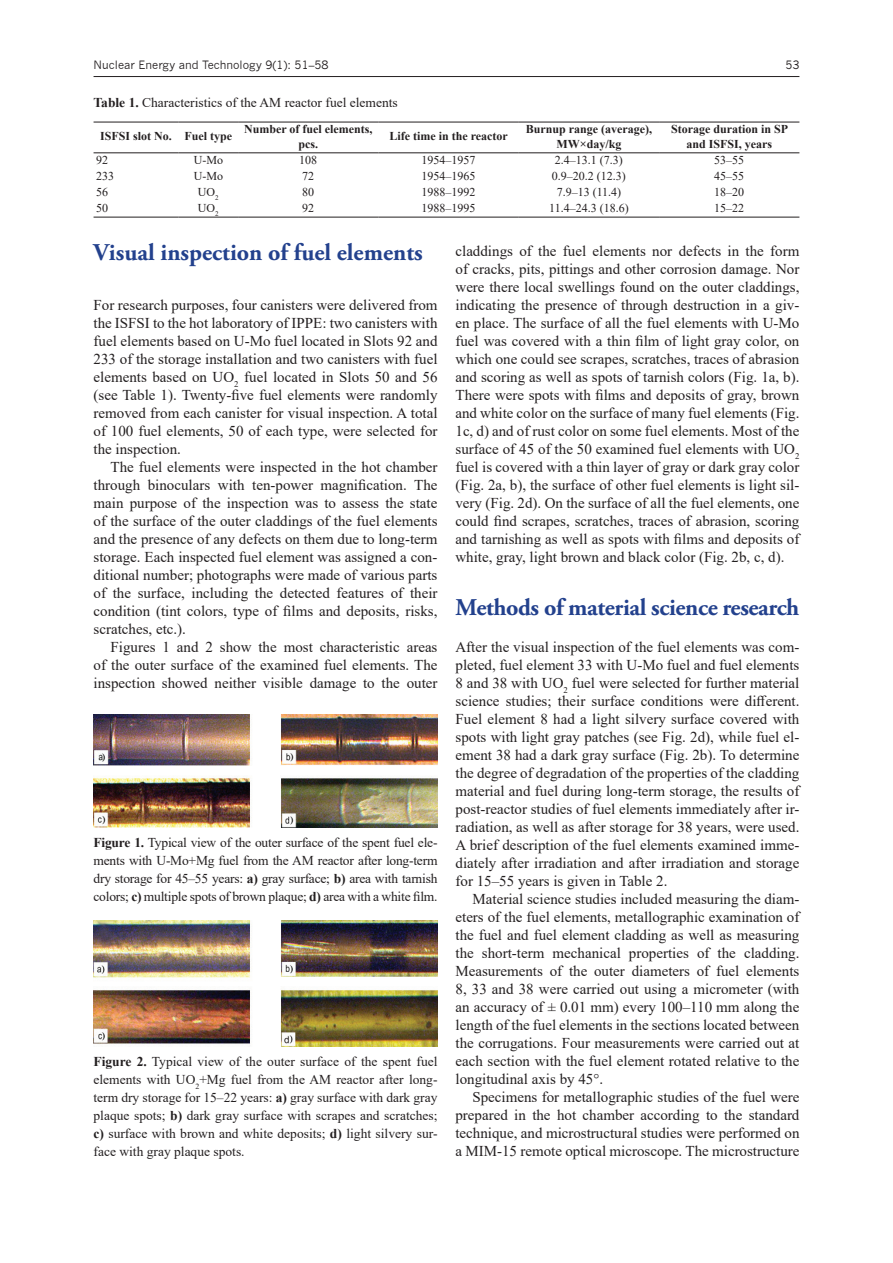
<style>
.page{position:relative;width:893px;height:1263px;background:#fff}
.page>*{position:absolute;margin:0;border:0;box-sizing:border-box;transform-origin:0 0}
.t1{font:700 24px "Adobe Garamond Pro";letter-spacing:-.015em;color:#23418d}
.t2{font:15px/18px "Times New Roman";color:#231f20;text-align:justify}
.t3{font:13.5px/18px "Times New Roman";color:#231f20;text-align:justify}
.t4{font:12px "Times New Roman";color:#231f20}
.t5{font:700 12px/15px "Times New Roman";color:#231f20;text-align:center}
.t6{font:11.25px "News Gothic";color:#231f20}
.s1{font-weight:700}
</style>
<div class="page">
<hr style="left:94px;top:76px;width:705px;height:1px;background:#231f20">
<hr style="left:94px;top:152px;width:85px;height:1px;background:#231f20">
<hr style="left:179px;top:152px;width:59px;height:1px;background:#231f20">
<hr style="left:238px;top:152px;width:140px;height:1px;background:#231f20">
<hr style="left:378px;top:152px;width:141px;height:1px;background:#231f20">
<hr style="left:519px;top:152px;width:140px;height:1px;background:#231f20">
<hr style="left:659px;top:152px;width:140px;height:1px;background:#231f20">
<hr style="left:94px;top:122px;width:85px;height:1px;background:#231f20">
<hr style="left:179px;top:122px;width:59px;height:1px;background:#231f20">
<hr style="left:238px;top:122px;width:140px;height:1px;background:#231f20">
<hr style="left:378px;top:122px;width:141px;height:1px;background:#231f20">
<hr style="left:519px;top:122px;width:140px;height:1px;background:#231f20">
<hr style="left:659px;top:122px;width:140px;height:1px;background:#231f20">
<hr style="left:94px;top:217px;width:85px;height:1px;background:#231f20">
<hr style="left:179px;top:217px;width:59px;height:1px;background:#231f20">
<hr style="left:238px;top:217px;width:140px;height:1px;background:#231f20">
<hr style="left:378px;top:217px;width:141px;height:1px;background:#231f20">
<hr style="left:519px;top:217px;width:140px;height:1px;background:#231f20">
<hr style="left:659px;top:217px;width:140px;height:1px;background:#231f20">
<img style="left:94px;top:714px;width:343px;height:113px">
<img style="left:94px;top:920px;width:343px;height:126px">
<p class="t6" style="left:94px;top:58px;width:236px">Nuclear Energy and Technology 9(1): 51–58</p>
<p class="t6" style="left:785px;top:58px;width:16px">53</p>
<p class="t3" style="left:94px;top:93px;width:306px"><span class="s1">Table 1.</span> Characteristics of the AM reactor fuel elements</p>
<p class="t5" style="left:100px;top:128px;width:133px">ISFSI slot No. Fuel type</p>
<p class="t5" style="left:244px;top:121px;width:130px">Number of fuel elements, pcs.</p>
<p class="t5" style="left:389px;top:128px;width:120px">Life time in the reactor</p>
<p class="t5" style="left:526px;top:121px;width:128px">Burnup range (average),<br>MW×day/kg</p>
<p class="t5" style="left:671px;top:121px;width:119px">Storage duration in SP and ISFSI, years</p>
<p class="t4" style="left:96px;top:152px;width:13px">92</p>
<p class="t4" style="left:194px;top:152px;width:31px">U-Mo</p>
<p class="t4" style="left:299px;top:152px;width:19px">108</p>
<p class="t4" style="left:422px;top:152px;width:55px">1954–1957</p>
<p class="t4" style="left:555px;top:152px;width:69px">2.4–13.1 (7.3)</p>
<p class="t4" style="left:714px;top:152px;width:31px">53–55</p>
<p class="t4" style="left:96px;top:168px;width:19px">233</p>
<p class="t4" style="left:194px;top:168px;width:31px">U-Mo</p>
<p class="t4" style="left:302px;top:168px;width:13px">72</p>
<p class="t4" style="left:422px;top:168px;width:55px">1954–1965</p>
<p class="t4" style="left:552px;top:168px;width:75px">0.9–20.2 (12.3)</p>
<p class="t4" style="left:714px;top:168px;width:31px">45–55</p>
<p class="t4" style="left:96px;top:184px;width:13px">56</p>
<p class="t4" style="left:198px;top:184px;width:22px">UO<sub>2</sub></p>
<p class="t4" style="left:302px;top:184px;width:13px">80</p>
<p class="t4" style="left:422px;top:184px;width:55px">1988–1992</p>
<p class="t4" style="left:557px;top:184px;width:66px">7.9–13 (11.4)</p>
<p class="t4" style="left:714px;top:184px;width:31px">18–20</p>
<p class="t4" style="left:96px;top:200px;width:13px">50</p>
<p class="t4" style="left:198px;top:200px;width:22px">UO<sub>2</sub></p>
<p class="t4" style="left:302px;top:200px;width:13px">92</p>
<p class="t4" style="left:422px;top:200px;width:55px">1988–1995</p>
<p class="t4" style="left:549px;top:200px;width:81px">11.4–24.3 (18.6)</p>
<p class="t4" style="left:714px;top:200px;width:31px">15–22</p>
<h1 class="t1" style="left:94px;top:239px;width:331px">Visual inspection of fuel elements</h1>
<p class="t2" style="left:94px;top:295px;width:345px">For research purposes, four canisters were delivered from the ISFSI to the hot laboratory of IPPE: two canisters with fuel elements based on U-Mo fuel located in Slots 92 and 233 of the storage installation and two canisters with fuel elements based on UO<sub>2</sub> fuel located in Slots 50 and 56 (see Table 1). Twenty-five fuel elements were randomly removed from each canister for visual inspection. A total of 100 fuel elements, 50 of each type, were selected for the inspection.</p>
<p class="t2" style="left:94px;top:457px;width:345px;text-indent:17px">The fuel elements were inspected in the hot chamber through binoculars with ten-power magnification. The main purpose of the inspection was to assess the state of the surface of the outer claddings of the fuel elements and the presence of any defects on them due to long-term storage. Each inspected fuel element was assigned a con&shy;ditional number; photographs were made of various parts of the surface, including the detected features of their condition (tint colors, type of films and deposits, risks, scratches, etc.).</p>
<p class="t2" style="left:94px;top:637px;width:345px;text-indent:17px">Figures 1 and 2 show the most characteristic areas of the outer surface of the examined fuel elements. The inspection showed neither visible damage to the outer</p>
<p class="t3" style="left:94px;top:833px;width:345px"><span class="s1">Figure 1.</span> Typical view of the outer surface of the spent fuel ele&shy;ments with U-Mo+Mg fuel from the AM reactor after long-term dry storage for 45–55 years: <span class="s1">a)</span> gray surface; <span class="s1">b)</span> area with tarnish colors; <span class="s1">c)</span> multiple spots of brown plaque; <span class="s1">d)</span> area with a white film.</p>
<p class="t3" style="left:94px;top:1052px;width:345px"><span class="s1">Figure 2.</span> Typical view of the outer surface of the spent fuel elements with UO<sub>2</sub>+Mg fuel from the AM reactor after long&shy;term dry storage for 15–22 years: <span class="s1">a)</span> gray surface with dark gray plaque spots; <span class="s1">b)</span> dark gray surface with scrapes and scratches; <span class="s1">c)</span> surface with brown and white deposits; <span class="s1">d)</span> light silvery sur&shy;face with gray plaque spots.</p>
<p class="t2" style="left:455px;top:241px;width:345px">claddings of the fuel elements nor defects in the form of cracks, pits, pittings and other corrosion damage. Nor were there local swellings found on the outer claddings, indicating the presence of through destruction in a giv&shy;en place. The surface of all the fuel elements with U-Mo fuel was covered with a thin film of light gray color, on which one could see scrapes, scratches, traces of abrasion and scoring as well as spots of tarnish colors (Fig. 1a, b).<br>There were spots with films and deposits of gray, brown and white color on the surface of many fuel elements (Fig.<br>1c, d) and of rust color on some fuel elements. Most of the surface of 45 of the 50 examined fuel elements with UO<sub>2 </sub>fuel is covered with a thin layer of gray or dark gray color (Fig. 2a, b), the surface of other fuel elements is light sil&shy;very (Fig. 2d). On the surface of all the fuel elements, one could find scrapes, scratches, traces of abrasion, scoring and tarnishing as well as spots with films and deposits of white, gray, light brown and black color (Fig. 2b, c, d).</p>
<h1 class="t1" style="left:455px;top:594px;width:345px">Methods of material science research</h1>
<p class="t2" style="left:455px;top:637px;width:345px">After the visual inspection of the fuel elements was com&shy;pleted, fuel element 33 with U-Mo fuel and fuel elements 8 and 38 with UO<sub>2</sub> fuel were selected for further material science studies; their surface conditions were different.<br>Fuel element 8 had a light silvery surface covered with spots with light gray patches (see Fig. 2d), while fuel el&shy;ement 38 had a dark gray surface (Fig. 2b). To determine the degree of degradation of the properties of the cladding material and fuel during long-term storage, the results of post-reactor studies of fuel elements immediately after ir&shy;radiation, as well as after storage for 38 years, were used.<br>A brief description of the fuel elements examined imme&shy;diately after irradiation and after irradiation and storage for 15–55 years is given in Table 2.</p>
<p class="t2" style="left:455px;top:889px;width:345px;text-indent:17px">Material science studies included measuring the diam&shy;eters of the fuel elements, metallographic examination of the fuel and fuel element cladding as well as measuring the short-term mechanical properties of the cladding.<br>Measurements of the outer diameters of fuel elements 8, 33 and 38 were carried out using a micrometer (with an accuracy of ± 0.01 mm) every 100–110 mm along the length of the fuel elements in the sections located between the corrugations. Four measurements were carried out at each section with the fuel element rotated relative to the longitudinal axis by 45°.</p>
<p class="t2" style="left:455px;top:1087px;width:345px;text-indent:17px">Specimens for metallographic studies of the fuel were prepared in the hot chamber according to the standard technique, and microstructural studies were performed on a MIM-15 remote optical microscope. The microstructure</p>
</div>
